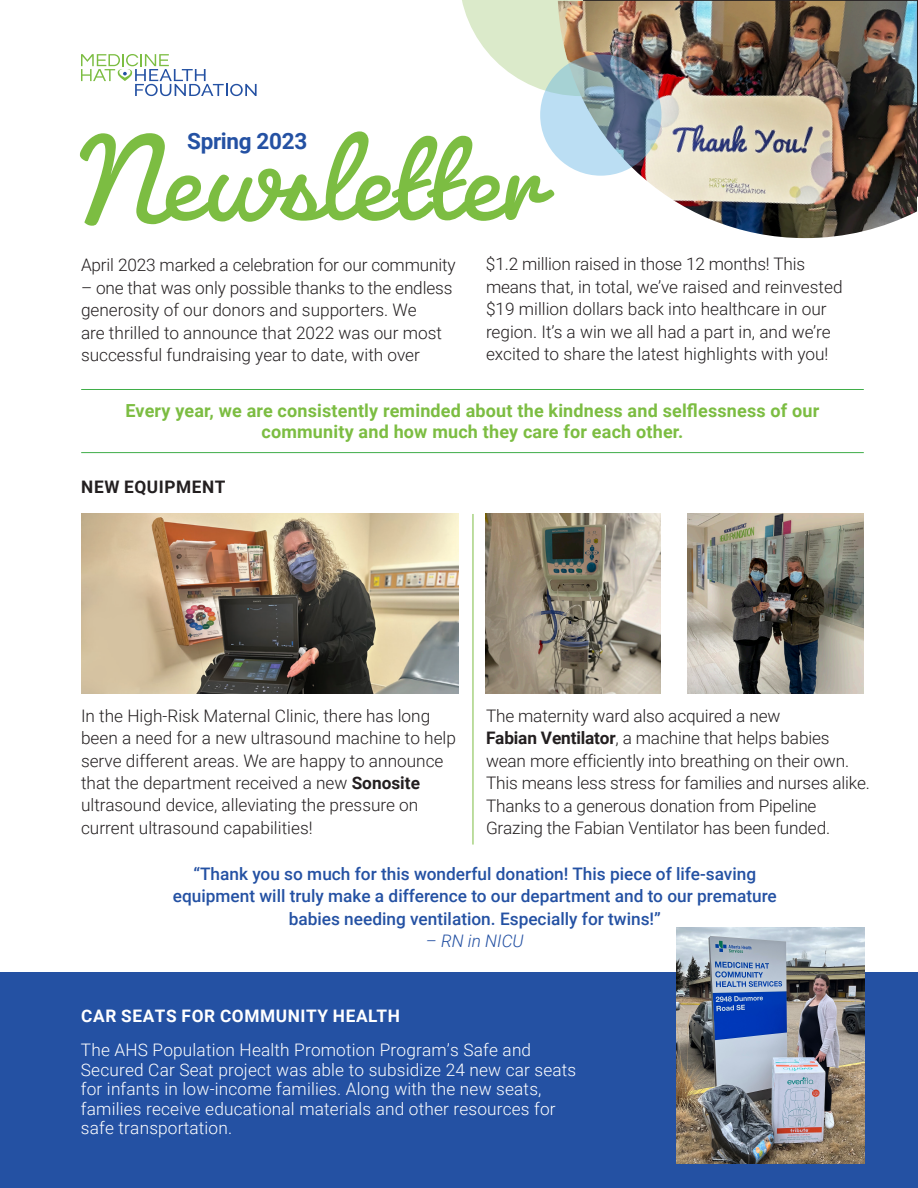
<style>
.page{position:relative;width:918px;height:1188px;background:#fff}
.page>*{position:absolute;margin:0;border:0;box-sizing:border-box;transform-origin:0 0}
.t1{font:135px "Pacifico";color:#7cbd42}
.t2{font:700 22.5px "Roboto";letter-spacing:-.015em;color:#2451a3}
.t3{font:700 18px/21px "Roboto";letter-spacing:.01em;color:#7cbd42;text-align:center}
.t4{font:300 17.25px/22.5px "Roboto";color:#231f20}
.t5{font:300 17.25px/19.5px "Roboto";letter-spacing:.01em;color:#fff}
.t6{font:500 17.25px/22.5px "Roboto";color:#2451a3;text-align:center}
.t7{font:700 17.25px "Roboto";letter-spacing:.035em;color:#231f20}
.t8{font:italic 300 17.25px "Roboto";color:#2451a3}
.s1{font-weight:700}
</style>
<div class="page">
<img style="left:81px;top:514px;width:378px;height:179px">
<img style="left:485px;top:514px;width:176px;height:179px">
<img style="left:688px;top:514px;width:176px;height:179px">
<hr style="left:473px;top:514px;width:1px;height:331px;background:#7cbd42">
<svg style="left:81px;top:54px;width:176px;height:42px"></svg>
<hr style="left:81px;top:389px;width:783px;height:1px;background:#40ae49">
<div style="left:0;top:973px;width:918px;height:215px;background:#2451a3"></div>
<hr style="left:81px;top:452px;width:783px;height:1px;background:#40ae49">
<svg style="left:462px;top:0;width:121px;height:95px"></svg>
<img style="left:558px;top:1px;width:359px;height:237px">
<svg style="left:540px;top:54px;width:122px;height:122px;background:#8fabbe"></svg>
<img style="left:676px;top:927px;width:188px;height:236px">
<p class="t1" style="left:81px;top:94px;width:464px">Newsletter</p>
<p class="t2" style="left:187px;top:125px;width:122px">Spring 2023</p>
<p class="t4" style="left:81px;top:253px;width:376px">April 2023 marked a celebration for our community</p>
<p class="t4" style="left:81px;top:276px;width:373px">– one that was only possible thanks to the endless generosity of our donors and supporters. We<br>are thrilled to announce that 2022 was our most successful fundraising year to date, with over</p>
<p class="t4" style="left:486px;top:252px;width:358px">$1.2 million raised in those 12 months! This means that, in total, we’ve raised and reinvested $19 million dollars back into healthcare in our region. It’s a win we all had a part in, and we’re excited to share the latest highlights with you!</p>
<p class="t3" style="left:125px;top:400px;width:696px">Every year, we are consistently reminded about the kindness and selflessness of our community and how much they care for each other.</p>
<p class="t7" style="left:81px;top:475px;width:146px">NEW EQUIPMENT</p>
<p class="t4" style="left:81px;top:703px;width:377px">In the High-Risk Maternal Clinic, there has long been a need for a new ultrasound machine to help serve different areas. We are happy to announce that the department received a new <span class="s1">Sonosite </span>ultrasound device, alleviating the pressure on current ultrasound capabilities!</p>
<p class="t4" style="left:486px;top:704px;width:386px">The maternity ward also acquired a new<br><span class="s1">Fabian Ventilator</span>, a machine that helps babies wean more efficiently into breathing on their own.<br>This means less stress for families and nurses alike.<br>Thanks to a generous donation from Pipeline Grazing the Fabian Ventilator has been funded.</p>
<p class="t6" style="left:173px;top:862px;width:606px">“Thank you so much for this wonderful donation! This piece of life-saving equipment will truly make a difference to our department and to our premature babies needing ventilation. Especially for twins!”</p>
<p class="t8" style="left:426px;top:929px;width:99px">– RN in NICU</p>
<p class="t5" style="left:81px;top:999px;width:452px;line-height:34px"><span class="s1">CAR SEATS FOR COMMUNITY HEALTH<br></span>The AHS Population Health Promotion Program’s Safe and</p>
<p class="t5" style="left:81px;top:1059px;width:497px">Secured Car Seat project was able to subsidize 24 new car seats for infants in low-income families. Along with the new seats, families receive educational materials and other resources for safe transportation.</p>
</div>
